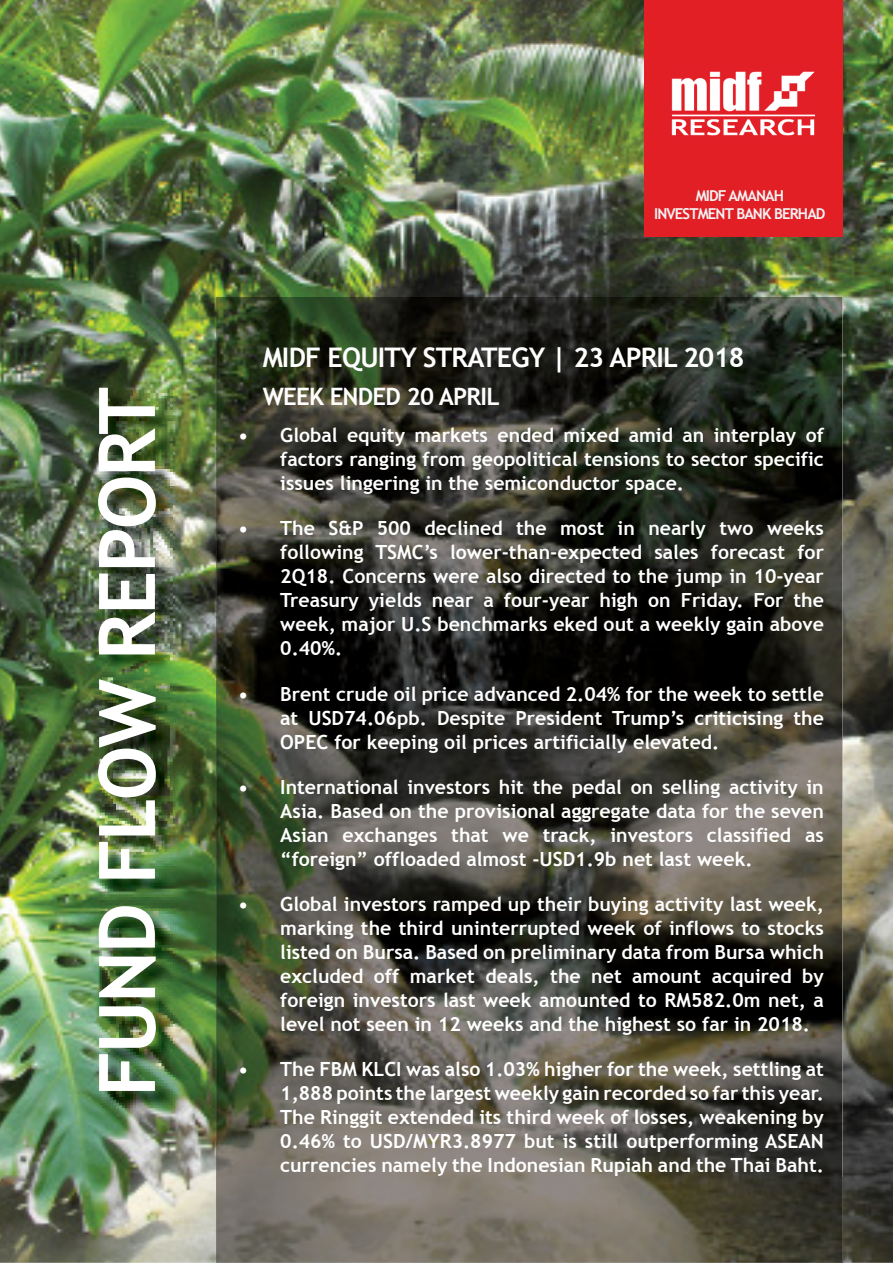
<style>
.page{position:relative;width:893px;height:1263px;background:#fff}
.page>*{position:absolute;margin:0;border:0;box-sizing:border-box;transform-origin:0 0}
.t1{font:700 78px "Trebuchet MS";letter-spacing:-.03em;color:#fff}
.t2{font:700 27px "Trebuchet MS";letter-spacing:-.03em;color:#fff}
.t3{font:700 24px "Trebuchet MS";letter-spacing:-.03em;color:#fff}
.t4{font:700 19.5px/24px "Trebuchet MS";color:#fff;text-align:justify}
.t5{font:700 15px/18px "Trebuchet MS";letter-spacing:-.06em;color:#f3f3f4;text-align:center}
</style>
<div class="page">
<img style="left:0;top:0;width:892px;height:1263px">
<div style="left:644px;top:0;width:198px;height:237px;background:#e31f26"></div>
<img style="left:101px;top:390px;width:73px;height:720px">
<img style="left:216px;top:297px;width:626px;height:966px">
<img style="left:671px;top:71px;width:144px;height:65px">
<h1 class="t1" style="left:97px;top:1097px;width:711px;rotate:-90deg">FUND FLOW REPORT</h1>
<p class="t5" style="left:654px;top:188px;width:173px">MIDF AMANAH<br>INVESTMENT BANK BERHAD</p>
<h2 class="t2" style="left:263px;top:347px;width:483px">MIDF EQUITY STRATEGY | 23 APRIL 2018</h2>
<p class="t3" style="left:263px;top:387px;width:238px">WEEK ENDED 20 APRIL</p>
<p class="t4" style="left:280px;top:425px;width:545px;text-indent:-42px">• Global equity markets ended mixed amid an interplay of factors ranging from geopolitical tensions to sector specific issues lingering in the semiconductor space.</p>
<p class="t4" style="left:280px;top:518px;width:545px;text-indent:-42px">• The S&amp;P 500 declined the most in nearly two weeks following TSMC’s lower-than-expected sales forecast for 2Q18. Concerns were also directed to the jump in 10-year Treasury yields near a four-year high on Friday. For the week, major U.S benchmarks eked out a weekly gain above 0.40%.</p>
<p class="t4" style="left:280px;top:684px;width:545px;text-indent:-42px">• Brent crude oil price advanced 2.04% for the week to settle at USD74.06pb. Despite President Trump’s criticising the OPEC for keeping oil prices artificially elevated.</p>
<p class="t4" style="left:280px;top:777px;width:545px;text-indent:-42px">• International investors hit the pedal on selling activity in Asia. Based on the provisional aggregate data for the seven Asian exchanges that we track, investors classified as “foreign” offloaded almost -USD1.9b net last week.</p>
<p class="t4" style="left:280px;top:894px;width:545px;text-indent:-42px">• Global investors ramped up their buying activity last week, marking the third uninterrupted week of inflows to stocks listed on Bursa. Based on preliminary data from Bursa which excluded off market deals, the net amount acquired by foreign investors last week amounted to RM582.0m net, a level not seen in 12 weeks and the highest so far in 2018.</p>
<p class="t4" style="left:280px;top:1059px;width:545px;text-indent:-42px">• The FBM KLCI was also 1.03% higher for the week, settling at 1,888 points the largest weekly gain recorded so far this year.<br>The Ringgit extended its third week of losses, weakening by 0.46% to USD/MYR3.8977 but is still outperforming ASEAN currencies namely the Indonesian Rupiah and the Thai Baht.</p>
</div>
